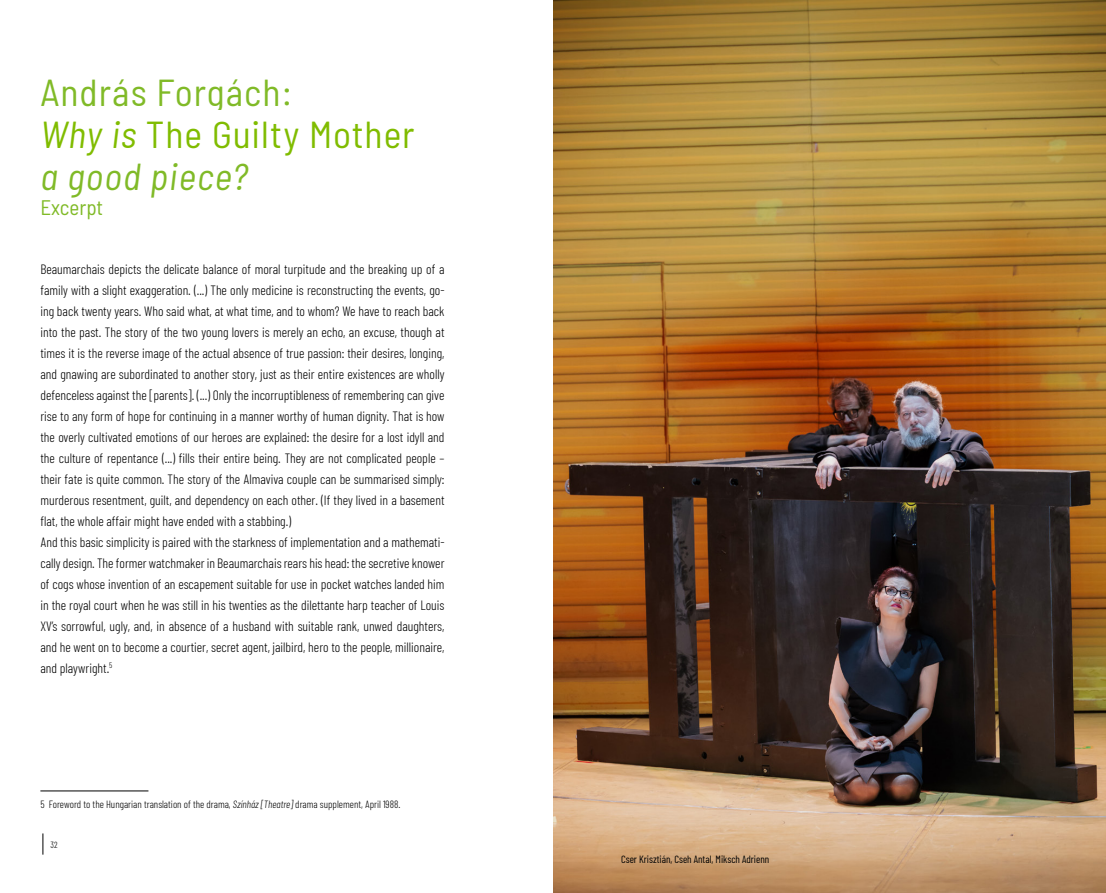
<style>
.page{position:relative;width:1106px;height:893px;background:#fff}
.page>*{position:absolute;margin:0;border:0;box-sizing:border-box;transform-origin:0 0}
.t1{font:semi-condensed 37.5px "Barlow";letter-spacing:.025em;color:#80bc00}
.t2{font:semi-condensed 37.5px "Barlow";letter-spacing:.03em;color:#80ba27}
.t3{font:italic semi-condensed 37.5px "Barlow";letter-spacing:.03em;color:#80ba27}
.t4{font:semi-condensed 21px "Barlow";color:#80ba27}
.t5{font:300 13.5px/21px "Barlow Condensed";color:#000}
.t6{font:300 10.5px "Barlow Condensed";color:#000}
.t7{font:10.5px "Barlow Condensed";color:#000}
.t8{font:300 9px "Barlow Condensed";color:#000}
.s1{font-style:italic}
</style>
<div class="page">
<svg style="left:43px;top:833px;width:1px;height:22px"></svg>
<hr style="left:40px;top:790px;width:108px;height:1px;background:#000">
<img style="left:553px;top:0;width:553px;height:893px">
<h1 class="t2" style="left:40px;top:65px;width:253px">András Forgách:</h1>
<h1 class="t1" style="left:40px;top:107px;width:376px"><span class="s1">Why is</span> The Guilty Mother</h1>
<h1 class="t3" style="left:360px;top:107px;width:50px">her</h1>
<h1 class="t3" style="left:40px;top:149px;width:209px">a good piece?</h1>
<h2 class="t4" style="left:40px;top:192px;width:64px">Excerpt</h2>
<p class="t5" style="left:40px;top:258px;width:405px">Beaumarchais depicts the delicate balance of moral turpitude and the breaking up of a family with a slight exaggeration. (...) The only medicine is reconstructing the events, go&shy;ing back twenty years. Who said what, at what time, and to whom? We have to reach back into the past. The story of the two young lovers is merely an echo, an excuse, though at times it is the reverse image of the actual absence of true passion: their desires, longing, and gnawing are subordinated to another story, just as their entire existences are wholly defenceless against the [parents]. (...) Only the incorruptibleness of remembering can give rise to any form of hope for continuing in a manner worthy of human dignity. That is how the overly cultivated emotions of our heroes are explained: the desire for a lost idyll and the culture of repentance (...) fills their entire being. They are not complicated people – their fate is quite common. The story of the Almaviva couple can be summarised simply: murderous resentment, guilt, and dependency on each other. (If they lived in a basement flat, the whole affair might have ended with a stabbing.)<br>And this basic simplicity is paired with the starkness of implementation and a mathemati&shy;cally design. The former watchmaker in Beaumarchais rears his head: the secretive knower of cogs whose invention of an escapement suitable for use in pocket watches landed him in the royal court when he was still in his twenties as the dilettante harp teacher of Louis XV’s sorrowful, ugly, and, in absence of a husband with suitable rank, unwed daughters, and he went on to become a courtier, secret agent, jailbird, hero to the people, millionaire, and playwright.<sup>5</sup></p>
<p class="t6" style="left:40px;top:798px;width:362px">5 Foreword to the Hungarian translation of the drama, <span class="s1">Színház [Theatre]</span> drama supplement, April 1988.</p>
<p class="t8" style="left:51px;top:839px;width:9px">32</p>
<p class="t7" style="left:621px;top:852px;width:150px">Cser Krisztián, Cseh Antal, Miksch Adrienn</p>
</div>
